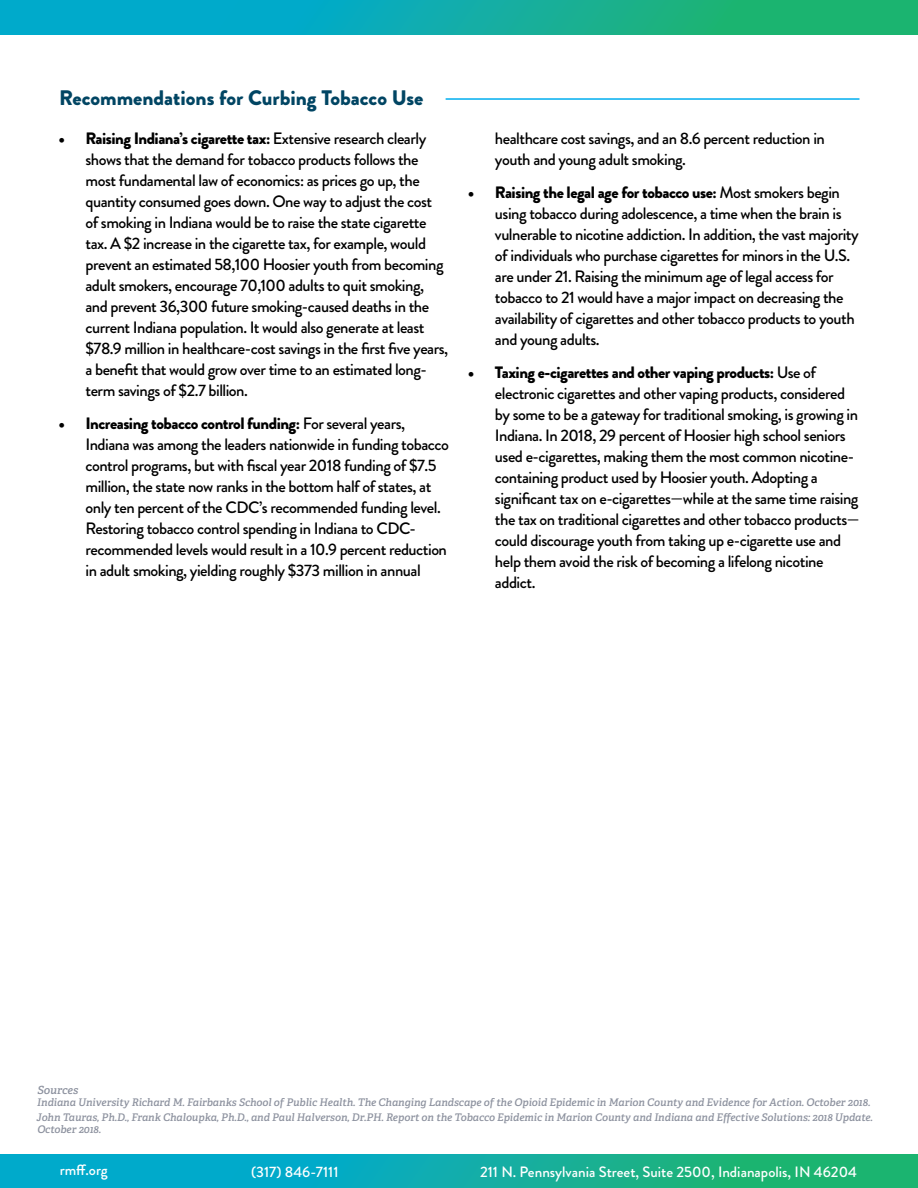
<style>
.page{position:relative;width:918px;height:1188px;background:#fff}
.page>*{position:absolute;margin:0;border:0;box-sizing:border-box;transform-origin:0 0}
.t1{font:900 21px "Brandon Grotesque";color:#014563}
.t2{font:500 16.5px/21px "Brandon Grotesque";letter-spacing:-.03em;color:#000}
.t3{font:500 15px "Brandon Grotesque";color:#fff}
.t4{font:italic 600 11.25px "Adelle";color:#8d929f}
.t5{font:italic 600 10.5px/15px "Adelle";color:#8d929f}
.s1{font-weight:900}
</style>
<div class="page">
<svg style="left:0;top:1154px;width:918px;height:34px;background:#0eaea4"></svg>
<svg style="left:0;top:0;width:918px;height:34px;background:#0eaea3"></svg>
<hr style="left:446px;top:98px;width:414px;height:2px;background:#00aeef">
<p class="t1" style="left:59px;top:83px;width:366px">Recommendations for Curbing Tobacco Use</p>
<p class="t2" style="left:85px;top:128px;width:364px;text-indent:-27px"><span class="s1">• Raising Indiana’s cigarette tax:</span> Extensive research clearly shows that the demand for tobacco products follows the most fundamental law of economics: as prices go up, the quantity consumed goes down. One way to adjust the cost of smoking in Indiana would be to raise the state cigarette tax. A $2 increase in the cigarette tax, for example, would prevent an estimated 58,100 Hoosier youth from becoming adult smokers, encourage 70,100 adults to quit smoking, and prevent 36,300 future smoking-caused deaths in the current Indiana population. It would also generate at least $78.9 million in healthcare-cost savings in the first five years, a benefit that would grow over time to an estimated long&shy;term savings of $2.7 billion.</p>
<p class="t2" style="left:85px;top:413px;width:365px;text-indent:-27px"><span class="s1">• Increasing tobacco control funding:</span> For several years, Indiana was among the leaders nationwide in funding tobacco control programs, but with fiscal year 2018 funding of $7.5 million, the state now ranks in the bottom half of states, at only ten percent of the CDC’s recommended funding level.<br>Restoring tobacco control spending in Indiana to CDC&shy;recommended levels would result in a 10.9 percent reduction in adult smoking, yielding roughly $373 million in annual</p>
<p class="t2" style="left:495px;top:128px;width:331px">healthcare cost savings, and an 8.6 percent reduction in youth and young adult smoking.</p>
<p class="t2" style="left:495px;top:182px;width:365px;text-indent:-27px"><span class="s1">• Raising the legal age for tobacco use:</span> Most smokers begin using tobacco during adolescence, a time when the brain is vulnerable to nicotine addiction. In addition, the vast majority of individuals who purchase cigarettes for minors in the U.S. are under 21. Raising the minimum age of legal access for tobacco to 21 would have a major impact on decreasing the availability of cigarettes and other tobacco products to youth and young adults.</p>
<p class="t2" style="left:495px;top:362px;width:366px;text-indent:-27px"><span class="s1">• Taxing e-cigarettes and other vaping products:</span> Use of electronic cigarettes and other vaping products, considered by some to be a gateway for traditional smoking, is growing in Indiana. In 2018, 29 percent of Hoosier high school seniors used e-cigarettes, making them the most common nicotine&shy;containing product used by Hoosier youth. Adopting a significant tax on e-cigarettes—while at the same time raising the tax on traditional cigarettes and other tobacco products— could discourage youth from taking up e-cigarette use and help them avoid the risk of becoming a lifelong nicotine addict.</p>
<p class="t4" style="left:37px;top:1083px;width:42px">Sources</p>
<p class="t5" style="left:37px;top:1095px;width:838px">Indiana University Richard M. Fairbanks School of Public Health. The Changing Landscape of the Opioid Epidemic in Marion County and Evidence for Action. October 2018.<br>John Tauras, Ph.D., Frank Chaloupka, Ph.D., and Paul Halverson, Dr.PH. Report on the Tobacco Epidemic in Marion County and Indiana and Effective Solutions: 2018 Update.</p>
<p class="t5" style="left:37px;top:1122px;width:65px">October 2018.</p>
<p class="t3" style="left:60px;top:1160px;width:50px">rmff.org</p>
<p class="t3" style="left:251px;top:1161px;width:89px">(317) 846-7111</p>
<p class="t3" style="left:480px;top:1161px;width:379px">211 N. Pennsylvania Street, Suite 2500, Indianapolis, IN 46204</p>
</div>
